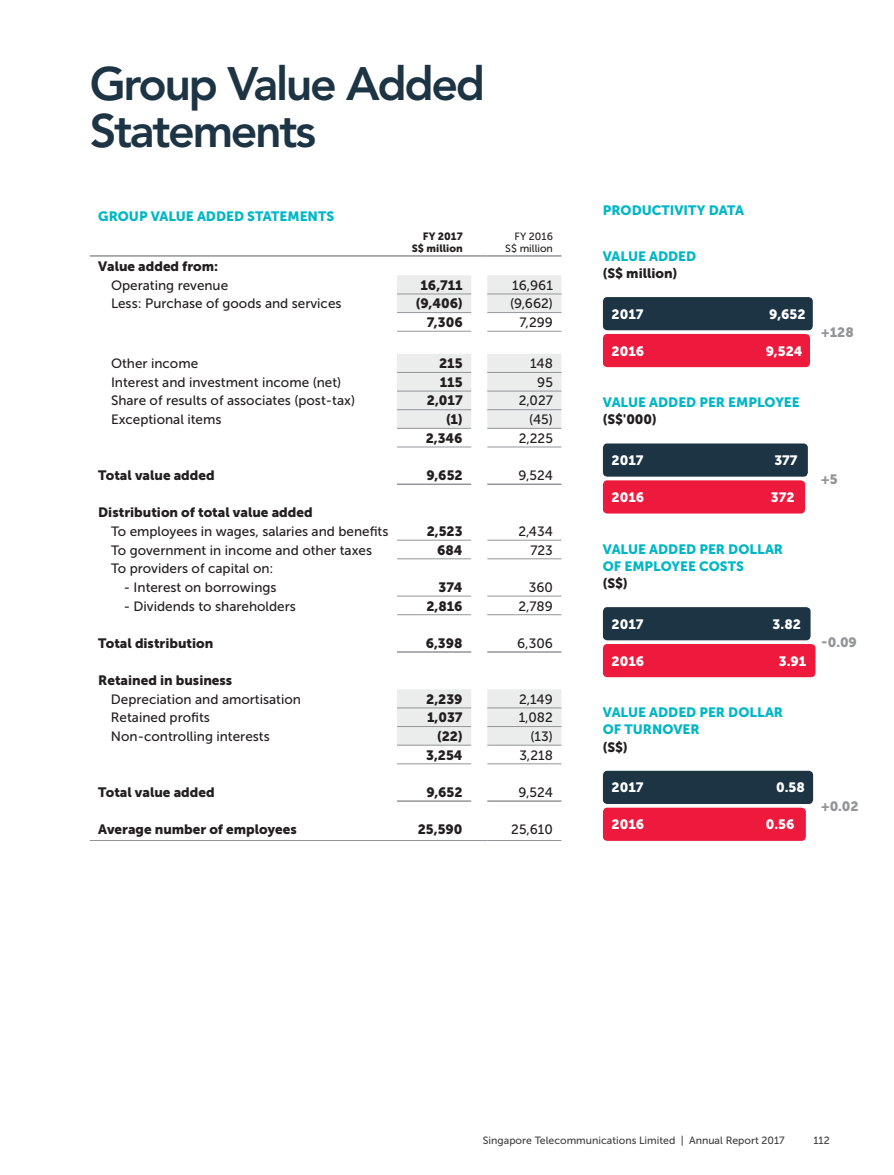
<style>
.page{position:relative;width:894px;height:1175px;background:#fff}
.page>*{position:absolute;margin:0;border:0;box-sizing:border-box;transform-origin:0 0}
.t1{font:800 46.5px/47.2px "Avenir";letter-spacing:-.05em;color:#1c3444}
.t2{font:13.5px "Museo Sans 500";color:#231f20}
.t3{font:13.5px "Museo Sans 900";color:#231f20}
.t4{font:13.5px/17.2px "Museo Sans 900";color:#00b6c5}
.t5{font:13.5px "Museo Sans 900";color:#fff}
.t6{font:13.5px "Museo Sans 900";color:#939598}
.t7{font:10.5px "Museo Sans 500";color:#404041}
.t8{font:10.5px/12px "Museo Sans 900";color:#231f20;text-align:right}
.t9{font:10.5px/12px "Museo Sans 500";color:#231f20;text-align:right}
</style>
<div class="page">
<svg style="left:397px;top:275px;width:164px;height:470px"></svg>
<hr style="left:487px;top:294px;width:74px;height:1px;background:#939598">
<hr style="left:487px;top:312px;width:74px;height:1px;background:#939598">
<hr style="left:90px;top:255px;width:307px;height:2px;background:#939598">
<hr style="left:397px;top:294px;width:74px;height:1px;background:#939598">
<hr style="left:397px;top:312px;width:74px;height:1px;background:#939598">
<hr style="left:397px;top:391px;width:74px;height:1px;background:#939598">
<hr style="left:397px;top:596px;width:74px;height:1px;background:#939598">
<hr style="left:397px;top:614px;width:74px;height:1px;background:#939598">
<hr style="left:397px;top:707px;width:74px;height:1px;background:#939598">
<hr style="left:487px;top:391px;width:74px;height:1px;background:#939598">
<hr style="left:487px;top:596px;width:74px;height:1px;background:#939598">
<hr style="left:487px;top:614px;width:74px;height:1px;background:#939598">
<hr style="left:487px;top:707px;width:74px;height:1px;background:#939598">
<hr style="left:397px;top:255px;width:90px;height:2px;background:#939598">
<hr style="left:487px;top:255px;width:74px;height:2px;background:#939598">
<hr style="left:397px;top:372px;width:74px;height:1px;background:#939598">
<hr style="left:487px;top:372px;width:74px;height:1px;background:#939598">
<hr style="left:397px;top:447px;width:74px;height:1px;background:#939598">
<hr style="left:487px;top:447px;width:74px;height:1px;background:#939598">
<hr style="left:397px;top:558px;width:74px;height:1px;background:#939598">
<hr style="left:487px;top:558px;width:74px;height:1px;background:#939598">
<hr style="left:397px;top:331px;width:74px;height:1px;background:#939598">
<hr style="left:487px;top:331px;width:74px;height:1px;background:#939598">
<hr style="left:397px;top:409px;width:74px;height:1px;background:#939598">
<hr style="left:487px;top:409px;width:74px;height:1px;background:#939598">
<hr style="left:397px;top:726px;width:74px;height:1px;background:#939598">
<hr style="left:487px;top:726px;width:74px;height:1px;background:#939598">
<hr style="left:397px;top:428px;width:74px;height:1px;background:#939598">
<hr style="left:487px;top:428px;width:74px;height:1px;background:#939598">
<hr style="left:397px;top:540px;width:74px;height:1px;background:#939598">
<hr style="left:487px;top:540px;width:74px;height:1px;background:#939598">
<hr style="left:397px;top:745px;width:74px;height:1px;background:#939598">
<hr style="left:487px;top:745px;width:74px;height:1px;background:#939598">
<hr style="left:397px;top:483px;width:74px;height:2px;background:#939598">
<hr style="left:487px;top:483px;width:74px;height:2px;background:#939598">
<hr style="left:397px;top:651px;width:74px;height:1px;background:#939598">
<hr style="left:487px;top:651px;width:74px;height:1px;background:#939598">
<hr style="left:397px;top:800px;width:74px;height:1px;background:#939598">
<hr style="left:487px;top:800px;width:74px;height:1px;background:#939598">
<hr style="left:90px;top:840px;width:397px;height:1px;background:#939598">
<hr style="left:487px;top:840px;width:74px;height:1px;background:#939598">
<hr style="left:397px;top:763px;width:74px;height:1px;background:#939598">
<hr style="left:487px;top:763px;width:74px;height:1px;background:#939598">
<div style="left:603px;top:334px;width:207px;height:33px;background:#ed1a3d;border-radius:4px"></div>
<div style="left:603px;top:297px;width:210px;height:33px;background:#1c3444;border-radius:4px"></div>
<div style="left:603px;top:480px;width:202px;height:33px;background:#ed1a3d;border-radius:4px"></div>
<div style="left:603px;top:443px;width:205px;height:33px;background:#1c3444;border-radius:4px"></div>
<div style="left:603px;top:644px;width:212px;height:33px;background:#ed1a3d;border-radius:4px"></div>
<div style="left:603px;top:607px;width:207px;height:33px;background:#1c3444;border-radius:4px"></div>
<div style="left:603px;top:807px;width:203px;height:33px;background:#ed1a3d;border-radius:4px"></div>
<div style="left:603px;top:770px;width:210px;height:34px;background:#1c3444;border-radius:4px"></div>
<h1 class="t1" style="left:90px;top:64px;width:397px">Group Value Added<br>Statements</h1>
<p class="t4" style="left:98px;top:209px;width:237px">GROUP VALUE ADDED STATEMENTS</p>
<p class="t8" style="left:412px;top:231px;width:52px">FY 2017<br>S$ million</p>
<p class="t9" style="left:505px;top:231px;width:49px">FY 2016<br>S$ million</p>
<p class="t3" style="left:98px;top:261px;width:122px">Value added from:</p>
<p class="t2" style="left:111px;top:280px;width:119px">Operating revenue</p>
<p class="t3" style="left:420px;top:280px;width:44px">16,711</p>
<p class="t2" style="left:512px;top:280px;width:42px">16,961</p>
<p class="t2" style="left:111px;top:299px;width:232px">Less: Purchase of goods and services</p>
<p class="t3" style="left:416px;top:299px;width:48px">(9,406)</p>
<p class="t2" style="left:510px;top:299px;width:44px">(9,662)</p>
<p class="t3" style="left:427px;top:317px;width:37px">7,306</p>
<p class="t2" style="left:519px;top:317px;width:35px">7,299</p>
<p class="t2" style="left:111px;top:358px;width:89px">Other income</p>
<p class="t3" style="left:439px;top:358px;width:25px">215</p>
<p class="t2" style="left:530px;top:358px;width:24px">148</p>
<p class="t2" style="left:111px;top:377px;width:232px">Interest and investment income (net)</p>
<p class="t3" style="left:440px;top:377px;width:24px">115</p>
<p class="t2" style="left:537px;top:377px;width:17px">95</p>
<p class="t2" style="left:111px;top:396px;width:246px">Share of results of associates (post-tax)</p>
<p class="t3" style="left:427px;top:396px;width:37px">2,017</p>
<p class="t2" style="left:519px;top:396px;width:36px">2,027</p>
<p class="t2" style="left:111px;top:414px;width:112px">Exceptional items</p>
<p class="t3" style="left:446px;top:414px;width:18px">(1)</p>
<p class="t2" style="left:529px;top:414px;width:25px">(45)</p>
<p class="t3" style="left:426px;top:433px;width:38px">2,346</p>
<p class="t2" style="left:519px;top:433px;width:36px">2,225</p>
<p class="t3" style="left:98px;top:470px;width:118px">Total value added</p>
<p class="t3" style="left:426px;top:470px;width:38px">9,652</p>
<p class="t2" style="left:518px;top:470px;width:36px">9,524</p>
<p class="t3" style="left:98px;top:507px;width:216px">Distribution of total value added</p>
<p class="t2" style="left:111px;top:526px;width:279px">To employees in wages, salaries and benefits</p>
<p class="t3" style="left:427px;top:526px;width:37px">2,523</p>
<p class="t2" style="left:518px;top:526px;width:36px">2,434</p>
<p class="t2" style="left:111px;top:545px;width:263px">To government in income and other taxes</p>
<p class="t3" style="left:437px;top:545px;width:27px">684</p>
<p class="t2" style="left:530px;top:545px;width:24px">723</p>
<p class="t2" style="left:111px;top:563px;width:164px">To providers of capital on:</p>
<p class="t2" style="left:124px;top:582px;width:154px">- Interest on borrowings</p>
<p class="t3" style="left:439px;top:582px;width:26px">374</p>
<p class="t2" style="left:529px;top:582px;width:26px">360</p>
<p class="t2" style="left:124px;top:601px;width:174px">- Dividends to shareholders</p>
<p class="t3" style="left:426px;top:601px;width:38px">2,816</p>
<p class="t2" style="left:518px;top:601px;width:36px">2,789</p>
<p class="t3" style="left:98px;top:638px;width:117px">Total distribution</p>
<p class="t3" style="left:426px;top:638px;width:38px">6,398</p>
<p class="t2" style="left:517px;top:638px;width:37px">6,306</p>
<p class="t3" style="left:98px;top:675px;width:136px">Retained in business</p>
<p class="t2" style="left:111px;top:694px;width:192px">Depreciation and amortisation</p>
<p class="t3" style="left:426px;top:694px;width:38px">2,239</p>
<p class="t2" style="left:519px;top:694px;width:35px">2,149</p>
<p class="t2" style="left:111px;top:712px;width:100px">Retained profits</p>
<p class="t3" style="left:427px;top:712px;width:37px">1,037</p>
<p class="t2" style="left:519px;top:712px;width:36px">1,082</p>
<p class="t2" style="left:111px;top:731px;width:160px">Non-controlling interests</p>
<p class="t3" style="left:437px;top:731px;width:27px">(22)</p>
<p class="t2" style="left:530px;top:731px;width:24px">(13)</p>
<p class="t3" style="left:426px;top:750px;width:38px">3,254</p>
<p class="t2" style="left:519px;top:750px;width:35px">3,218</p>
<p class="t3" style="left:98px;top:787px;width:118px">Total value added</p>
<p class="t3" style="left:426px;top:787px;width:38px">9,652</p>
<p class="t2" style="left:518px;top:787px;width:36px">9,524</p>
<p class="t3" style="left:98px;top:824px;width:200px">Average number of employees</p>
<p class="t3" style="left:418px;top:824px;width:46px">25,590</p>
<p class="t2" style="left:511px;top:824px;width:43px">25,610</p>
<p class="t4" style="left:603px;top:203px;width:143px">PRODUCTIVITY DATA</p>
<p class="t4" style="left:603px;top:249px;width:95px">VALUE ADDED</p>
<p class="t3" style="left:603px;top:268px;width:76px">(S$ million)</p>
<p class="t5" style="left:611px;top:309px;width:33px">2017</p>
<p class="t5" style="left:769px;top:309px;width:38px">9,652</p>
<p class="t5" style="left:611px;top:346px;width:34px">2016</p>
<p class="t5" style="left:766px;top:346px;width:38px">9,524</p>
<p class="t4" style="left:603px;top:395px;width:198px">VALUE ADDED PER EMPLOYEE</p>
<p class="t3" style="left:603px;top:415px;width:55px">(S$'000)</p>
<p class="t5" style="left:611px;top:455px;width:33px">2017</p>
<p class="t5" style="left:774px;top:455px;width:25px">377</p>
<p class="t5" style="left:611px;top:492px;width:34px">2016</p>
<p class="t5" style="left:771px;top:492px;width:25px">372</p>
<p class="t6" style="left:821px;top:327px;width:34px">+128</p>
<p class="t6" style="left:821px;top:474px;width:18px">+5</p>
<p class="t4" style="left:603px;top:541px;width:182px">VALUE ADDED PER DOLLAR<br>OF EMPLOYEE COSTS</p>
<p class="t3" style="left:603px;top:578px;width:26px">(S$)</p>
<p class="t5" style="left:611px;top:619px;width:33px">2017</p>
<p class="t5" style="left:773px;top:619px;width:30px">3.82</p>
<p class="t5" style="left:611px;top:656px;width:34px">2016</p>
<p class="t5" style="left:779px;top:656px;width:29px">3.91</p>
<p class="t6" style="left:821px;top:637px;width:37px">-0.09</p>
<p class="t4" style="left:603px;top:705px;width:182px">VALUE ADDED PER DOLLAR<br>OF TURNOVER</p>
<p class="t3" style="left:603px;top:742px;width:26px">(S$)</p>
<p class="t5" style="left:611px;top:782px;width:33px">2017</p>
<p class="t5" style="left:776px;top:782px;width:30px">0.58</p>
<p class="t5" style="left:611px;top:819px;width:34px">2016</p>
<p class="t5" style="left:766px;top:819px;width:30px">0.56</p>
<p class="t6" style="left:821px;top:801px;width:39px">+0.02</p>
<p class="t7" style="left:483px;top:1136px;width:303px">Singapore Telecommunications Limited | Annual Report 2017</p>
<p class="t7" style="left:813px;top:1136px;width:18px">112</p>
</div>
